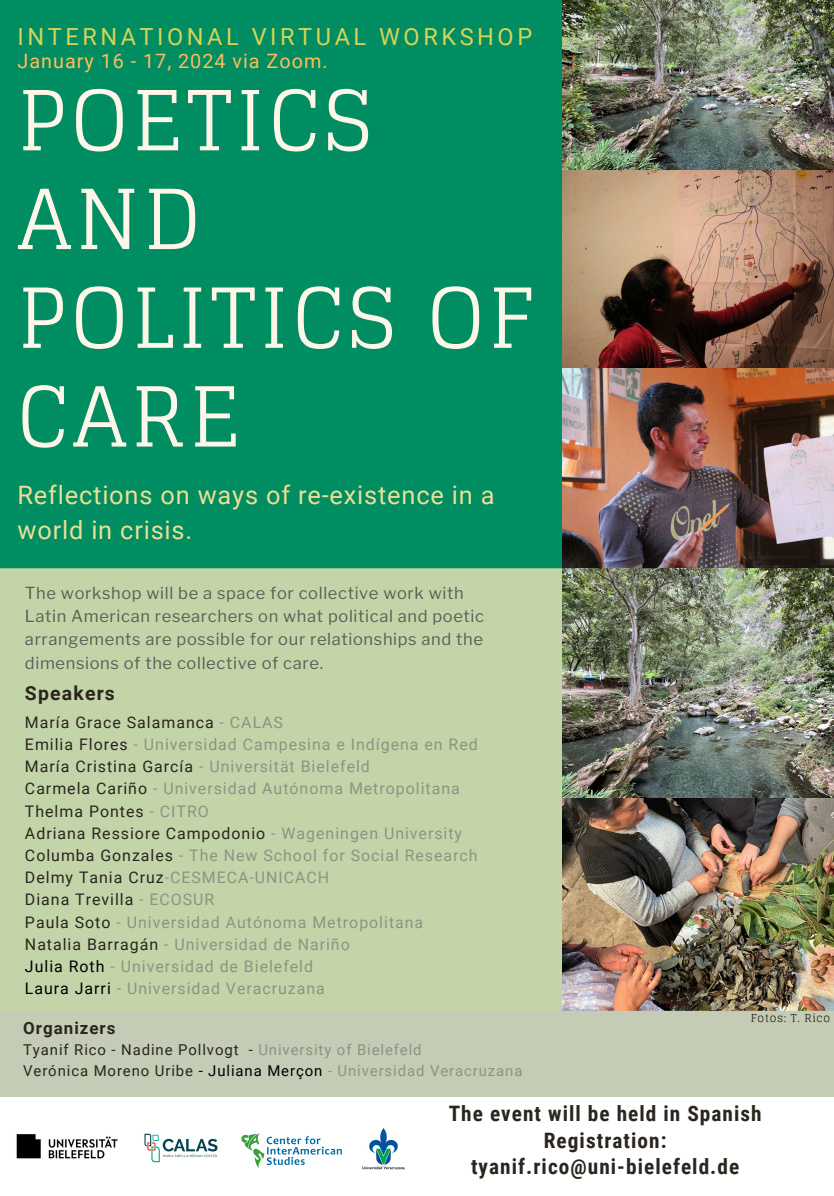
<style>
.page{position:relative;width:834px;height:1196px;background:#fff}
.page>*{position:absolute;margin:0;border:0;box-sizing:border-box;transform-origin:0 0}
.t1{font:82.6px/98.8px "Glegoo";letter-spacing:.05em;color:#fff6ea}
.t2{font:25.4px/34.4px "Roboto";letter-spacing:.03em;color:#ebdf94}
.t3{font:23.6px "Roboto";letter-spacing:.15em;color:#d8d355}
.t4{font:700 21.2px "Roboto Condensed";letter-spacing:.05em;color:#2a251f}
.t5{font:19.8px "Roboto";letter-spacing:.05em;color:#ffbd59}
.t6{font:700 19.4px "Roboto";letter-spacing:.06em;color:#2a251f}
.t7{font:700 17px "Roboto";letter-spacing:.06em;color:#2a251f}
.t8{font:16.4px/23.4px "Libre Franklin";letter-spacing:.04em;color:#5a5f55}
.t9{font:16px "Roboto";letter-spacing:.06em;color:#8d9383}
.t10{font:16px "Roboto";letter-spacing:.06em;color:#2a251f}
.t11{font:15px "Roboto";letter-spacing:.06em;color:#8d9383}
.t12{font:15px "Roboto";letter-spacing:.06em;color:#2a251f}
.t13{font:11px "Glegoo";letter-spacing:.06em;color:#2a251f}
.s1{color:#8d9383}
.s2{color:#2a251f}
.s3{color:#000}
</style>
<div class="page">
<div style="left:0;top:0;width:834px;height:1194px;background:#008d62"></div>
<div style="left:0;top:568px;width:562px;height:442px;background:#c4d4a9"></div>
<img style="left:562px;top:0;width:272px;height:1010px">
<div style="left:0;top:1010px;width:834px;height:87px;background:#c4ccb5"></div>
<div style="left:0;top:1097px;width:834px;height:97px;background:#fff"></div>
<img style="left:141px;top:1130px;width:81px;height:34px">
<img style="left:362px;top:1128px;width:42px;height:42px">
<img style="left:239px;top:1132px;width:105px;height:37px">
<img style="left:9px;top:1128px;width:114px;height:37px">
<p class="t3" style="left:18px;top:23px;width:516px">INTERNATIONAL VIRTUAL WORKSHOP</p>
<p class="t5" style="left:18px;top:50px;width:311px">January 16 - 17, 2024 via Zoom.</p>
<p class="t1" style="left:18px;top:72px;width:518px">POETICS<br>AND<br>POLITICS OF<br>CARE</p>
<p class="t2" style="left:18px;top:478px;width:478px">Reflections on ways of re-existence in a world in crisis.</p>
<p class="t8" style="left:25px;top:581px;width:460px">The workshop will be a space for collective work with Latin American researchers on what political and poetic arrangements are possible for our relationships and the dimensions of the collective of care.</p>
<p class="t6" style="left:25px;top:682px;width:91px">Speakers</p>
<p class="t10" style="left:25px;top:713px;width:259px">María Grace Salamanca <span class="s1">- CALAS</span></p>
<p class="t9" style="left:25px;top:735px;width:454px"><span class="s2">Emilia Flores</span> - Universidad Campesina e Indígena en Red</p>
<p class="t9" style="left:25px;top:757px;width:346px"><span class="s2">María Cristina García</span> - Universität Bielefeld</p>
<p class="t9" style="left:25px;top:779px;width:436px"><span class="s2">Carmela Cariño</span> - Universidad Autónoma Metropolitana</p>
<p class="t10" style="left:25px;top:801px;width:185px">Thelma Pontes <span class="s1">- CITRO</span></p>
<p class="t10" style="left:25px;top:824px;width:439px">Adriana Ressiore Campodonio <span class="s1">- Wageningen University</span></p>
<p class="t9" style="left:25px;top:846px;width:454px"><span class="s2">Columba Gonzales</span> - The New School for Social Research</p>
<p class="t9" style="left:25px;top:868px;width:306px"><span class="s2">Delmy Tania Cruz</span>-CESMECA-UNICACH</p>
<p class="t10" style="left:25px;top:890px;width:191px">Diana Trevilla <span class="s1">- ECOSUR</span></p>
<p class="t9" style="left:25px;top:912px;width:400px"><span class="s2">Paula Soto</span> - Universidad Autónoma Metropolitana</p>
<p class="t9" style="left:25px;top:935px;width:326px"><span class="s2">Natalia Barragán</span> - Universidad de Nariño</p>
<p class="t9" style="left:25px;top:957px;width:290px"><span class="s3">Julia Roth</span> - Universidad de Bielefeld</p>
<p class="t9" style="left:25px;top:979px;width:301px"><span class="s3">Laura Jarri</span> - Universidad Veracruzana</p>
<p class="t7" style="left:23px;top:1018px;width:94px">Organizers</p>
<p class="t12" style="left:23px;top:1041px;width:400px">Tyanif Rico - Nadine Pollvogt - <span class="s1">University of Bielefeld</span></p>
<p class="t11" style="left:23px;top:1061px;width:501px"><span class="s2">Verónica Moreno Uribe</span> <span class="s3">- Juliana Merçon</span> - Universidad Veracruzana</p>
<p class="t13" style="left:751px;top:1012px;width:81px">Fotos: T. Rico</p>
<p class="t4" style="left:449px;top:1101px;width:314px">The event will be held in Spanish</p>
<p class="t4" style="left:544px;top:1128px;width:124px">Registration:</p>
<p class="t4" style="left:471px;top:1153px;width:270px">tyanif.rico@uni-bielefeld.de</p>
</div>
